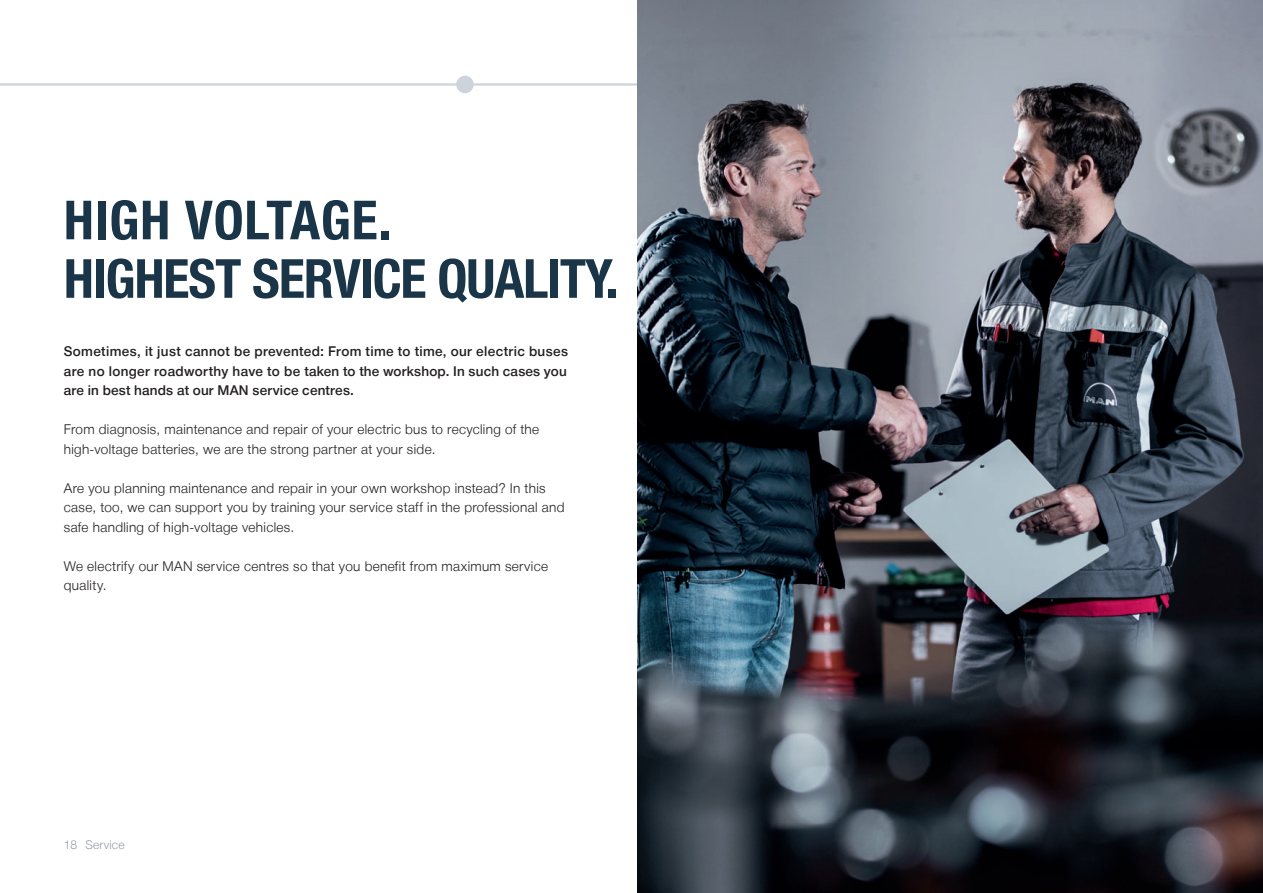
<style>
.page{position:relative;width:1263px;height:893px;background:#fff}
.page>*{position:absolute;margin:0;border:0;box-sizing:border-box;transform-origin:0 0}
.t1{font:700 54px/58.5px "Man Global Condensed";letter-spacing:-.02em;color:#1a3548}
.t2{font:300 13.5px/19.5px "Man Global";letter-spacing:.025em;color:#231f20}
.t3{font:500 13.5px/19.5px "Man Global";letter-spacing:.015em;color:#231f20;text-align:justify}
.t4{font:300 12px "Man Global";letter-spacing:.02em;color:#8f9daa}
</style>
<div class="page">
<svg style="left:0;top:64px;width:638px;height:88px"></svg>
<div style="left:456px;top:76px;width:18px;height:17px;background:#ccd3db;border-radius:50%"></div>
<img style="left:638px;top:0;width:625px;height:893px">
<h1 class="t1" style="left:64px;top:190px;width:556px">HIGH VOLTAGE.<br>HIGHEST SERVICE QUALITY.</h1>
<p class="t3" style="left:64px;top:341px;width:506px">Sometimes, it just cannot be prevented: From time to time, our electric buses are no longer roadworthy have to be taken to the workshop. In such cases you are in best hands at our MAN service centres.</p>
<p class="t2" style="left:64px;top:419px;width:477px">From diagnosis, maintenance and repair of your electric bus to recycling of the high-voltage batteries, we are the strong partner at your side.</p>
<p class="t2" style="left:64px;top:478px;width:502px">Are you planning maintenance and repair in your own workshop instead? In this case, too, we can support you by training your service staff in the professional and safe handling of high-voltage vehicles.</p>
<p class="t2" style="left:64px;top:556px;width:486px">We electrify our MAN service centres so that you benefit from maximum service quality.</p>
<p class="t4" style="left:64px;top:838px;width:62px">18 Service</p>
</div>
